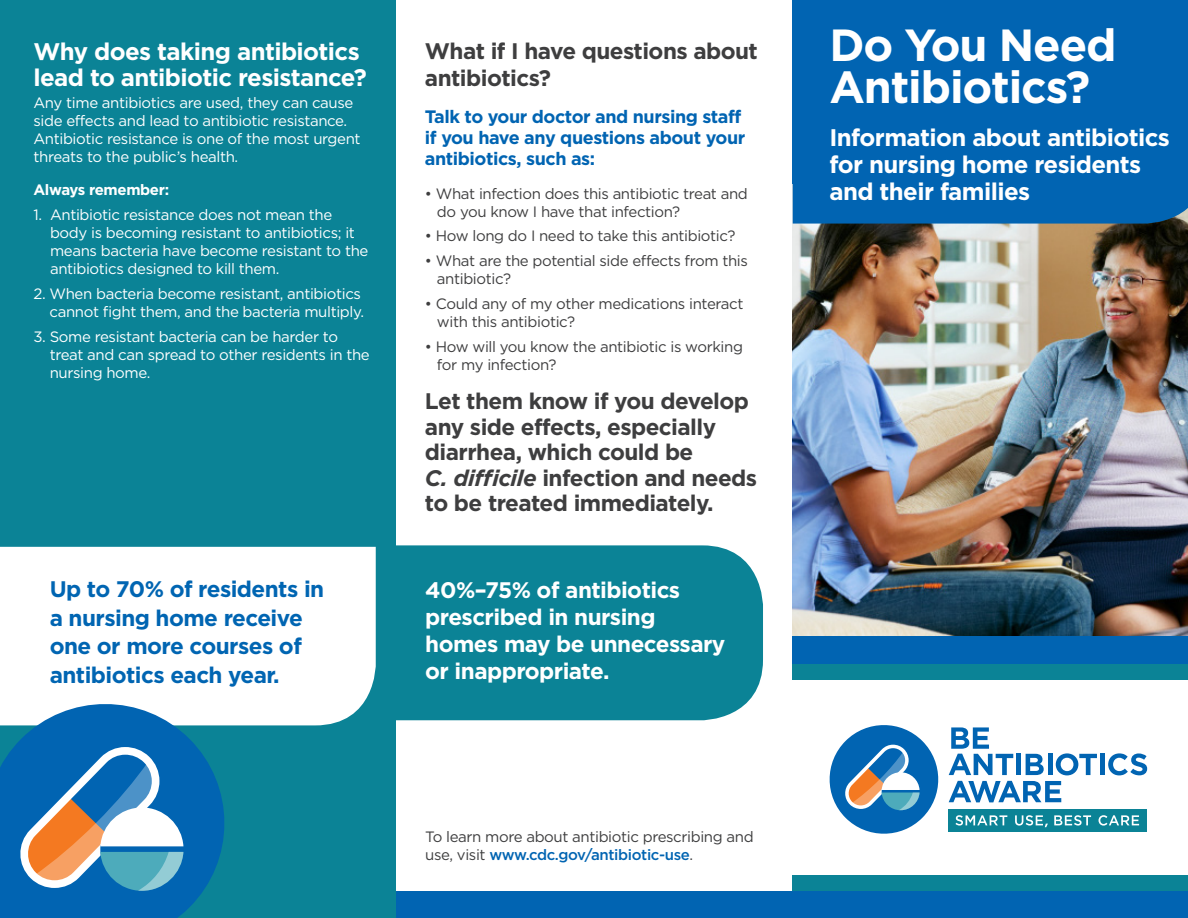
<style>
.page{position:relative;width:1188px;height:918px;background:#fff}
.page>*{position:absolute;margin:0;border:0;box-sizing:border-box;transform-origin:0 0}
.t1{font:700 45px/42px "Gotham";letter-spacing:-.025em;color:#fff}
.SubHead{font:700 24px/27px "Gotham";letter-spacing:-.025em;color:#fff}
.SubHead-2{font:700 22.5px/25.5px "Gotham";letter-spacing:-.025em;color:#3e3e3f}
.SubHead-3{font:700 22.5px/28.5px "Gotham";letter-spacing:-.025em;color:#0065b2}
.Call_Out_box{font:700 22.5px/27px "Gotham";letter-spacing:-.025em;color:#fff}
.Intro_Graph{font:700 18px/21px "Gotham";letter-spacing:-.025em;color:#0164b2}
.Number_List{font:15px/18px "Gotham";letter-spacing:-.025em;color:#fff}
.Bullets{font:15px/18px "Gotham";letter-spacing:-.025em;color:#3e3e3f}
.Body_Copy{font:15px/18px "Gotham";letter-spacing:-.025em;color:#fff}
.Body_Copy-2{font:15px/18px "Gotham";letter-spacing:-.025em;color:#3e3e3f}
.Body_Copy-3{font:700 15px "Gotham";letter-spacing:-.025em;color:#fff}
.s1{font-style:italic}
.s2{font-weight:500;color:#0164b2}
</style>
<div class="page">
<img style="left:793px;top:224px;width:395px;height:412px">
<div style="left:0;top:891px;width:1188px;height:27px;background:#0164b2"></div>
<div style="left:0;top:0;width:395px;height:918px;background:#0b8396"></div>
<div style="left:793px;top:0;width:395px;height:224px;background:#0164b2"></div>
<svg style="left:829px;top:725px;width:318px;height:109px"></svg>
<div style="left:793px;top:636px;width:395px;height:28px;background:#0164b2"></div>
<div style="left:793px;top:664px;width:395px;height:15px;background:#0b8396"></div>
<div style="left:793px;top:875px;width:395px;height:16px;background:#0b8396"></div>
<div style="left:395px;top:545px;width:368px;height:175px;background:#0b8396"></div>
<div style="left:0;top:547px;width:376px;height:178px;background:#fff"></div>
<svg style="left:0;top:692px;width:236px;height:226px;fill:#0164b2"></svg>
<svg style="left:17px;top:747px;width:166px;height:144px;background:#6a95b2"></svg>
<p class="SubHead" style="left:33px;top:38px;width:335px;line-height:25.5px">Why does taking antibiotics lead to antibiotic resistance?</p>
<p class="Body_Copy" style="left:33px;top:94px;width:329px">Any time antibiotics are used, they can cause side effects and lead to antibiotic resistance.<br>Antibiotic resistance is one of the most urgent threats to the public’s health.</p>
<p class="Body_Copy-3" style="left:33px;top:181px;width:137px">Always remember:</p>
<p class="Number_List" style="left:50px;top:206px;width:320px;text-indent:-17px">1. Antibiotic resistance does not mean the body is becoming resistant to antibiotics; it means bacteria have become resistant to the antibiotics designed to kill them.</p>
<p class="Number_List" style="left:33px;top:284px;width:332px;text-align:right">2. When bacteria become resistant, antibiotics cannot fight them, and the bacteria multiply.</p>
<p class="Number_List" style="left:50px;top:327px;width:322px;text-indent:-16px">3. Some resistant bacteria can be harder to treat and can spread to other residents in the nursing home.</p>
<p class="SubHead-3" style="left:50px;top:574px;width:276px">Up to 70% of residents in a nursing home receive one or more courses of antibiotics each year.</p>
<p class="SubHead-2" style="left:425px;top:37px;width:334px;line-height:27px">What if I have questions about antibiotics?</p>
<p class="Intro_Graph" style="left:425px;top:106px;width:322px">Talk to your doctor and nursing staff if you have any questions about your antibiotics, such as:</p>
<p class="Bullets" style="left:437px;top:184px;width:312px;text-indent:-12px">• What infection does this antibiotic treat and do you know I have that infection?</p>
<p class="Bullets" style="left:425px;top:227px;width:312px">• How long do I need to take this antibiotic?</p>
<p class="Bullets" style="left:437px;top:252px;width:313px;text-indent:-12px">• What are the potential side effects from this antibiotic?</p>
<p class="Bullets" style="left:437px;top:294px;width:308px;text-indent:-12px">• Could any of my other medications interact with this antibiotic?</p>
<p class="Bullets" style="left:437px;top:337px;width:308px;text-indent:-12px">• How will you know the antibiotic is working for my infection?</p>
<p class="SubHead-2" style="left:425px;top:388px;width:334px">Let them know if you develop any side effects, especially diarrhea, which could be<br><span class="s1">C. difficile</span> infection and needs to be treated immediately.</p>
<p class="Call_Out_box" style="left:425px;top:576px;width:302px">40%–75% of antibiotics prescribed in nursing homes may be unnecessary or inappropriate.</p>
<p class="Body_Copy-2" style="left:425px;top:827px;width:330px">To learn more about antibiotic prescribing and use, visit <span class="s2">www.cdc.gov/antibiotic-use</span>.</p>
<p class="t1" style="left:829px;top:23px;width:289px">Do You Need<br>Antibiotics?</p>
<p class="SubHead" style="left:829px;top:124px;width:342px">Information about antibiotics for nursing home residents and their families</p>
</div>
